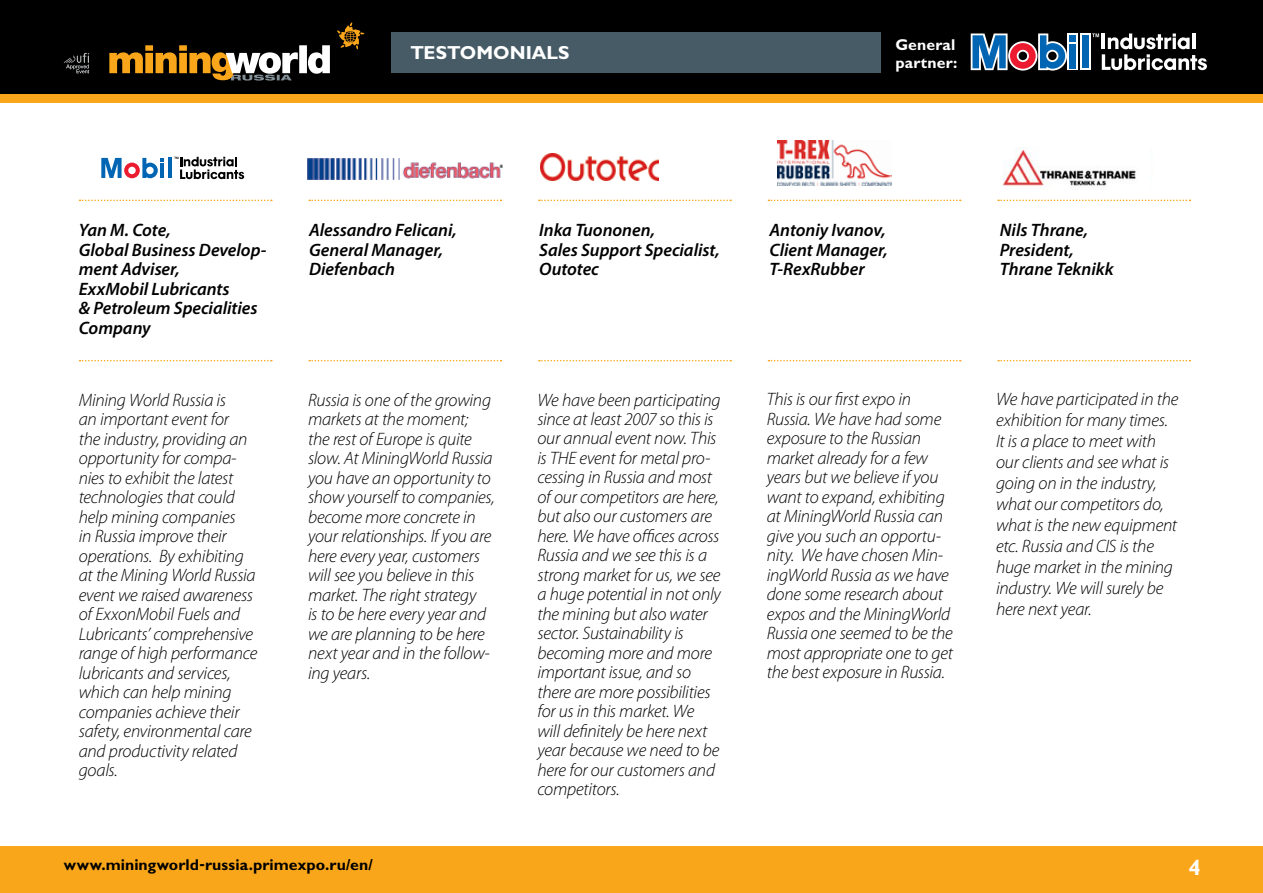
<style>
.page{position:relative;width:1263px;height:893px;background:#fff}
.page>*{position:absolute;margin:0;border:0;box-sizing:border-box;transform-origin:0 0}
.t1{font:700 21px "Gals";color:#fff}
.t2{font:italic 300 18px/19.5px "Myriad Pro";letter-spacing:-.015em;color:#000}
.t3{font:italic 600 18px/19.5px "Myriad Pro";letter-spacing:-.005em;color:#000}
.t4{font:700 18px "Gals";color:#fff}
.t5{font:700 15px "Gals";letter-spacing:.005em;color:#000}
.t6{font:700 15px/18px "Gals";letter-spacing:.005em;color:#fff}
</style>
<div class="page">
<div style="left:0;top:846px;width:1263px;height:47px;background:#faa61a"></div>
<div style="left:0;top:0;width:1263px;height:102px;background:#faa61a"></div>
<div style="left:0;top:0;width:1263px;height:94px;background:#000"></div>
<div style="left:391px;top:32px;width:490px;height:40px;background:#465b65"></div>
<svg style="left:109px;top:45px;width:221px;height:36px"></svg>
<svg style="left:337px;top:22px;width:27px;height:28px"></svg>
<svg style="left:64px;top:53px;width:25px;height:20px"></svg>
<svg style="left:1080px;top:33px;width:10px;height:37px"></svg>
<div style="left:1068px;top:33px;width:10px;height:37px;background:#fff"></div>
<svg style="left:971px;top:33px;width:96px;height:38px"></svg>
<div style="left:1082px;top:35px;width:6px;height:33px;background:#0066b3"></div>
<div style="left:1069px;top:35px;width:7px;height:7px;background:#0066b3"></div>
<div style="left:1069px;top:44px;width:7px;height:24px;background:#0066b3"></div>
<svg style="left:1092px;top:33px;width:115px;height:37px"></svg>
<svg style="left:80px;top:360px;width:192px;height:1px"></svg>
<svg style="left:309px;top:360px;width:192px;height:1px"></svg>
<svg style="left:539px;top:360px;width:192px;height:1px"></svg>
<svg style="left:768px;top:360px;width:193px;height:1px"></svg>
<svg style="left:998px;top:360px;width:192px;height:1px"></svg>
<svg style="left:80px;top:200px;width:192px;height:1px"></svg>
<svg style="left:309px;top:200px;width:192px;height:1px"></svg>
<svg style="left:539px;top:200px;width:192px;height:1px"></svg>
<svg style="left:768px;top:200px;width:193px;height:1px"></svg>
<svg style="left:998px;top:200px;width:192px;height:1px"></svg>
<hr style="left:168px;top:158px;width:4px;height:20px;background:#0066b3">
<svg style="left:101px;top:157px;width:63px;height:22px"></svg>
<hr style="left:160px;top:163px;width:4px;height:15px;background:#0066b3">
<svg style="left:174px;top:157px;width:70px;height:22px"></svg>
<img style="left:307px;top:158px;width:196px;height:21px">
<img style="left:540px;top:154px;width:118px;height:26px">
<img style="left:777px;top:141px;width:114px;height:44px">
<img style="left:1002px;top:147px;width:134px;height:40px">
<p class="t4" style="left:410px;top:42px;width:161px">TESTOMONIALS</p>
<p class="t6" style="left:895px;top:36px;width:63px">General partner:</p>
<p class="t3" style="left:79px;top:220px;width:189px">Yan M. Cote,<br>Global Business Develop&shy;ment Adviser,<br>ExxMobil Lubricants<br>&amp; Petroleum Specialities<br>Company</p>
<p class="t3" style="left:309px;top:220px;width:149px">Alessandro Felicani,<br>General Manager,<br>Diefenbach</p>
<p class="t3" style="left:539px;top:220px;width:182px">Inka Tuononen,<br>Sales Support Specialist,<br>Outotec</p>
<p class="t3" style="left:769px;top:220px;width:120px">Antoniy Ivanov,<br>Client Manager,<br>T-RexRubber</p>
<p class="t3" style="left:1000px;top:220px;width:115px">Nils Thrane,<br>President,<br>Thrane Teknikk</p>
<p class="t2" style="left:79px;top:390px;width:180px">Mining World Russia is<br>an important event for<br>the industry, providing an opportunity for compa&shy;nies to exhibit the latest technologies that could help mining companies<br>in Russia improve their operations. By exhibiting at the Mining World Russia event we raised awareness of ExxonMobil Fuels and<br>Lubricants’ comprehensive range of high performance lubricants and services, which can help mining companies achieve their safety, environmental care and productivity related goals.</p>
<p class="t2" style="left:308px;top:390px;width:188px">Russia is one of the growing markets at the moment;<br>the rest of Europe is quite slow. At MiningWorld Russia you have an opportunity to show yourself to companies, become more concrete in your relationships. If you are here every year, customers will see you believe in this market. The right strategy<br>is to be here every year and we are planning to be here next year and in the follow&shy;ing years.</p>
<p class="t2" style="left:537px;top:390px;width:185px">We have been participating since at least 2007 so this is our annual event now. This is THE event for metal pro&shy;cessing in Russia and most of our competitors are here, but also our customers are here. We have offices across<br>Russia and we see this is a strong market for us, we see a huge potential in not only the mining but also water sector. Sustainability is becoming more and more important issue, and so there are more possibilities for us in this market. We will definitely be here next year because we need to be here for our customers and competitors.</p>
<p class="t2" style="left:767px;top:390px;width:188px">This is our first expo in<br>Russia. We have had some exposure to the Russian market already for a few years but we believe if you want to expand, exhibiting at MiningWorld Russia can give you such an opportu&shy;nity. We have chosen Min&shy;ingWorld Russia as we have done some research about expos and the MiningWorld<br>Russia one seemed to be the most appropriate one to get the best exposure in Russia.</p>
<p class="t2" style="left:996px;top:389px;width:184px;line-height:21px">We have participated in the exhibition for many times.<br>It is a place to meet with our clients and see what is going on in the industry, what our competitors do, what is the new equipment etc. Russia and CIS is the huge market in the mining industry. We will surely be here next year.</p>
<p class="t5" style="left:64px;top:856px;width:311px">www.miningworld-russia.primexpo.ru/en/</p>
<p class="t1" style="left:1188px;top:855px;width:14px">4</p>
</div>
